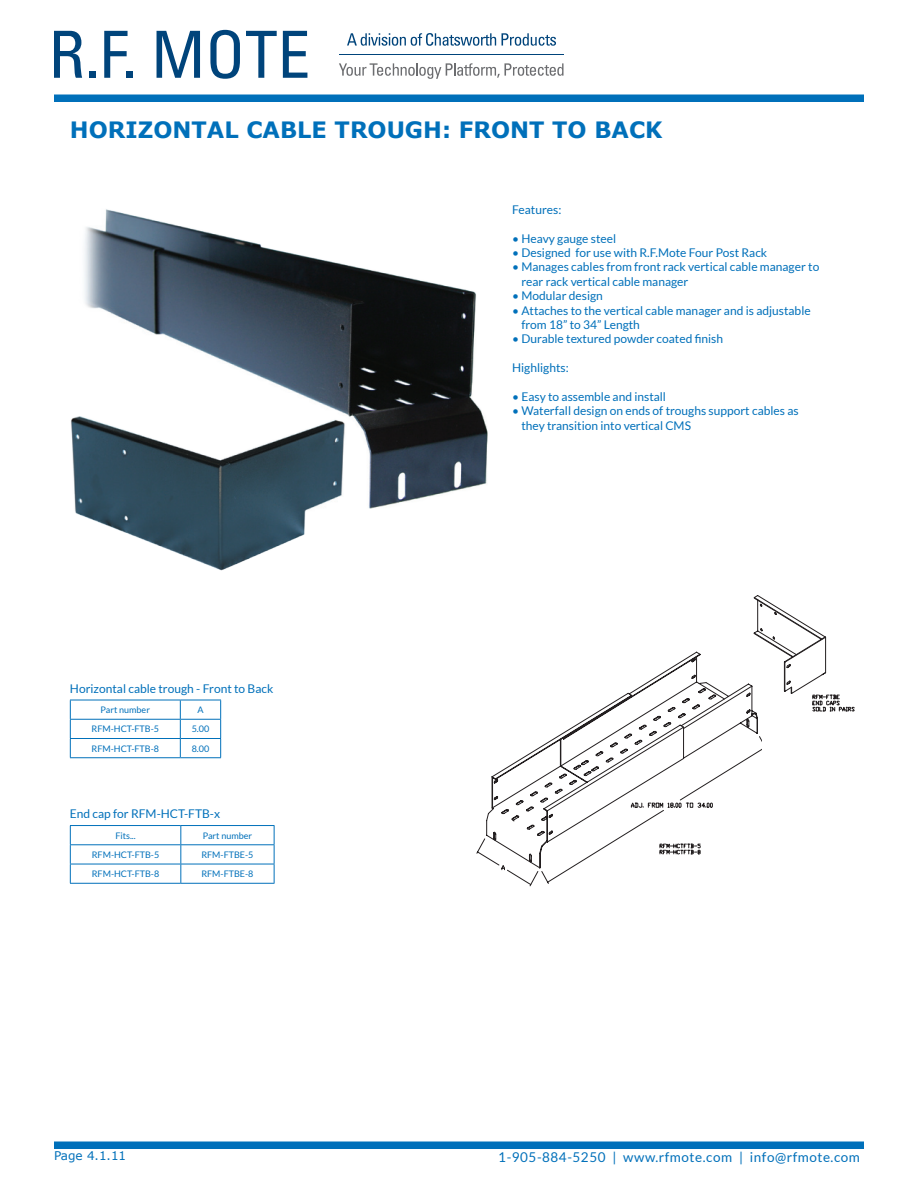
<style>
.page{position:relative;width:918px;height:1188px;background:#fff}
.page>*{position:absolute;margin:0;border:0;box-sizing:border-box;transform-origin:0 0}
.t1{font:700 22.5px "Verdana";color:#0070ba}
.t2{font:13.5px "Lato";letter-spacing:.04em;color:#0070ba}
.t3{font:12px/14.4px "Lato";color:#0070ba}
.t4{font:12px "Verdana";color:#0070ba}
.t5{font:9px "Lato";color:#0070ba}
</style>
<div class="page">
<svg style="left:753px;top:595px;width:102px;height:156px"></svg>
<svg style="left:477px;top:640px;width:284px;height:246px"></svg>
<img style="left:71px;top:209px;width:417px;height:362px">
<hr style="left:70px;top:700px;width:110px;height:1px;background:#0070ba">
<hr style="left:180px;top:700px;width:41px;height:1px;background:#0070ba">
<hr style="left:70px;top:719px;width:110px;height:1px;background:#0070ba">
<hr style="left:180px;top:719px;width:41px;height:1px;background:#0070ba">
<hr style="left:70px;top:738px;width:110px;height:1px;background:#0070ba">
<svg style="left:70px;top:700px;width:1px;height:57px"></svg>
<hr style="left:180px;top:738px;width:41px;height:1px;background:#0070ba">
<svg style="left:180px;top:700px;width:1px;height:57px"></svg>
<svg style="left:220px;top:700px;width:1px;height:57px"></svg>
<hr style="left:70px;top:757px;width:110px;height:1px;background:#0070ba">
<hr style="left:180px;top:757px;width:41px;height:1px;background:#0070ba">
<hr style="left:70px;top:825px;width:111px;height:1px;background:#0070ba">
<hr style="left:181px;top:825px;width:94px;height:1px;background:#0070ba">
<hr style="left:70px;top:844px;width:111px;height:1px;background:#0070ba">
<hr style="left:181px;top:844px;width:94px;height:1px;background:#0070ba">
<hr style="left:70px;top:864px;width:111px;height:1px;background:#0070ba">
<svg style="left:70px;top:826px;width:1px;height:57px"></svg>
<hr style="left:181px;top:864px;width:94px;height:1px;background:#0070ba">
<svg style="left:180px;top:826px;width:1px;height:57px"></svg>
<svg style="left:274px;top:826px;width:1px;height:57px"></svg>
<hr style="left:70px;top:883px;width:111px;height:1px;background:#0070ba">
<hr style="left:181px;top:883px;width:94px;height:1px;background:#0070ba">
<div style="left:54px;top:1142px;width:810px;height:7px;background:#0070ba"></div>
<div style="left:54px;top:94px;width:810px;height:8px;background:#0070ba;border:2px solid #0070ba"></div>
<svg style="left:54px;top:31px;width:28px;height:47px"></svg>
<div style="left:89px;top:71px;width:6px;height:7px;background:#00447b"></div>
<svg style="left:104px;top:31px;width:24px;height:47px"></svg>
<div style="left:126px;top:71px;width:7px;height:7px;background:#00447b"></div>
<svg style="left:157px;top:31px;width:43px;height:47px"></svg>
<svg style="left:210px;top:30px;width:30px;height:49px"></svg>
<svg style="left:246px;top:31px;width:31px;height:47px"></svg>
<svg style="left:283px;top:31px;width:24px;height:47px"></svg>
<svg style="left:347px;top:33px;width:149px;height:13px"></svg>
<svg style="left:502px;top:33px;width:54px;height:13px"></svg>
<svg style="left:339px;top:63px;width:225px;height:16px"></svg>
<hr style="left:339px;top:54px;width:225px;height:1px;background:#00447b">
<h1 class="t1" style="left:70px;top:114px;width:594px">HORIZONTAL CABLE TROUGH: FRONT TO BACK</h1>
<p class="t3" style="left:70px;top:681px;width:205px">Horizontal cable trough - Front to Back</p>
<p class="t5" style="left:101px;top:705px;width:51px">Part number</p>
<p class="t5" style="left:197px;top:705px;width:8px">A</p>
<p class="t5" style="left:92px;top:724px;width:69px">RFM-HCT-FTB-5</p>
<p class="t5" style="left:192px;top:724px;width:19px">5.00</p>
<p class="t5" style="left:92px;top:743px;width:69px">RFM-HCT-FTB-8</p>
<p class="t5" style="left:192px;top:743px;width:19px">8.00</p>
<p class="t3" style="left:70px;top:807px;width:152px">End cap for RFM-HCT-FTB-x</p>
<p class="t5" style="left:115px;top:831px;width:22px">Fits...</p>
<p class="t5" style="left:203px;top:831px;width:51px">Part number</p>
<p class="t5" style="left:92px;top:850px;width:69px">RFM-HCT-FTB-5</p>
<p class="t5" style="left:201px;top:850px;width:54px">RFM-FTBE-5</p>
<p class="t5" style="left:92px;top:869px;width:69px">RFM-HCT-FTB-8</p>
<p class="t5" style="left:201px;top:869px;width:54px">RFM-FTBE-8</p>
<p class="t3" style="left:512px;top:202px;width:51px">Features:</p>
<p class="t3" style="left:512px;top:231px;width:106px">• Heavy gauge steel</p>
<p class="t3" style="left:512px;top:245px;width:257px">• Designed for use with R.F.Mote Four Post Rack</p>
<p class="t3" style="left:521px;top:260px;width:299px;text-indent:-9px">• Manages cables from front rack vertical cable manager to rear rack vertical cable manager</p>
<p class="t3" style="left:512px;top:289px;width:92px">• Modular design</p>
<p class="t3" style="left:521px;top:303px;width:291px;text-indent:-9px">• Attaches to the vertical cable manager and is adjustable from 18” to 34” Length</p>
<p class="t3" style="left:512px;top:332px;width:213px">• Durable textured powder coated finish</p>
<p class="t3" style="left:512px;top:361px;width:58px">Highlights:</p>
<p class="t3" style="left:512px;top:389px;width:155px">• Easy to assemble and install</p>
<p class="t3" style="left:521px;top:404px;width:279px;text-indent:-9px">• Waterfall design on ends of troughs support cables as they transition into vertical CMS</p>
<p class="t4" style="left:54px;top:1148px;width:74px">Page 4.1.11</p>
<p class="t2" style="left:498px;top:1150px;width:363px">1-905-884-5250 | www.rfmote.com | info@rfmote.com</p>
</div>
